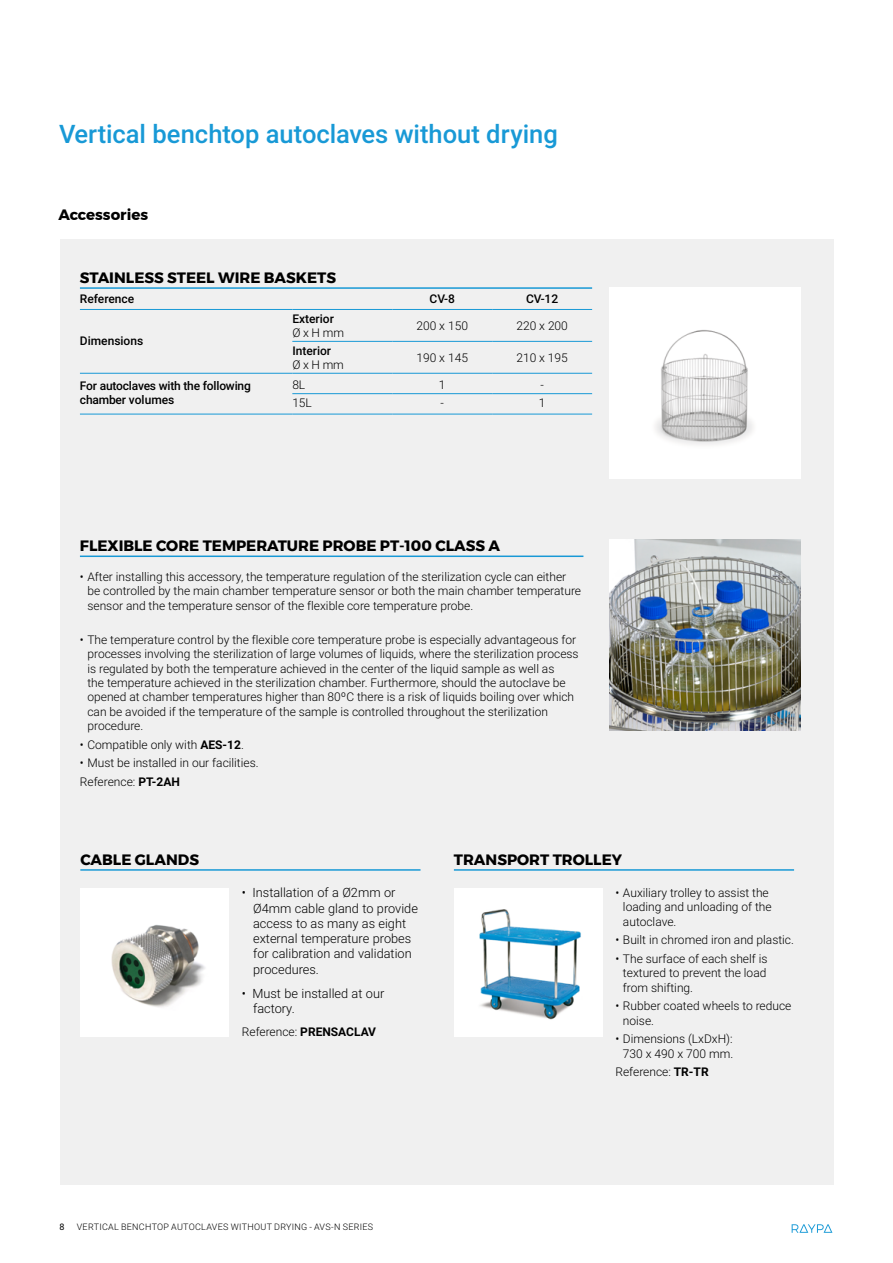
<style>
.page{position:relative;width:893px;height:1263px;background:#fff}
.page>*{position:absolute;margin:0;border:0;box-sizing:border-box;transform-origin:0 0}
.t1{font:500 25.5px "Roboto";color:#1899d6}
.t2{font:700 15px "Montserrat";color:#000}
.t3{font:300 12.75px/15.3px "Roboto";color:#000}
.t4{font:300 12px/14.4px "Roboto";color:#000}
.t5{font:500 12px/14.4px "Roboto";color:#000}
.t6{font:300 9px "Roboto";letter-spacing:.03em;color:#000}
.t7{font:9px "Roboto";color:#000}
.s1{font-weight:700}
</style>
<div class="page">
<svg style="left:792px;top:1224px;width:40px;height:9px"></svg>
<div style="left:60px;top:240px;width:773px;height:945px;background:#f0f0f0"></div>
<hr style="left:80px;top:287px;width:512px;height:2px;background:#1899d6">
<hr style="left:80px;top:309px;width:212px;height:1px;background:#1899d6">
<hr style="left:292px;top:309px;width:100px;height:1px;background:#1899d6">
<hr style="left:292px;top:341px;width:100px;height:1px;background:#1899d6">
<hr style="left:80px;top:373px;width:212px;height:1px;background:#1899d6">
<hr style="left:292px;top:373px;width:100px;height:1px;background:#1899d6">
<hr style="left:392px;top:373px;width:100px;height:1px;background:#1899d6">
<hr style="left:492px;top:373px;width:100px;height:1px;background:#1899d6">
<hr style="left:80px;top:414px;width:212px;height:1px;background:#1899d6">
<hr style="left:392px;top:309px;width:100px;height:1px;background:#1899d6">
<hr style="left:492px;top:309px;width:100px;height:1px;background:#1899d6">
<hr style="left:392px;top:341px;width:100px;height:1px;background:#1899d6">
<hr style="left:492px;top:341px;width:100px;height:1px;background:#1899d6">
<hr style="left:292px;top:393px;width:100px;height:1px;background:#1899d6">
<hr style="left:292px;top:414px;width:100px;height:1px;background:#1899d6">
<hr style="left:392px;top:393px;width:100px;height:1px;background:#1899d6">
<hr style="left:392px;top:414px;width:100px;height:1px;background:#1899d6">
<hr style="left:492px;top:393px;width:100px;height:1px;background:#1899d6">
<hr style="left:492px;top:414px;width:100px;height:1px;background:#1899d6">
<div style="left:609px;top:287px;width:192px;height:191px;background:#fff"></div>
<img style="left:655px;top:330px;width:98px;height:115px">
<hr style="left:454px;top:869px;width:340px;height:2px;background:#1899d6">
<div style="left:454px;top:888px;width:149px;height:148px;background:#fff"></div>
<img style="left:479px;top:909px;width:102px;height:111px">
<hr style="left:80px;top:869px;width:340px;height:2px;background:#1899d6">
<div style="left:80px;top:888px;width:149px;height:149px;background:#fff"></div>
<hr style="left:80px;top:555px;width:503px;height:2px;background:#1899d6">
<img style="left:609px;top:539px;width:192px;height:191px">
<img style="left:111px;top:925px;width:94px;height:83px">
<h1 class="t1" style="left:59px;top:116px;width:500px">Vertical benchtop autoclaves without drying</h1>
<p class="t2" style="left:59px;top:203px;width:91px">Accessories</p>
<p class="t2" style="left:80px;top:266px;width:258px">STAINLESS STEEL WIRE BASKETS</p>
<p class="t5" style="left:80px;top:291px;width:56px">Reference</p>
<p class="t5" style="left:429px;top:291px;width:27px">CV-8</p>
<p class="t5" style="left:526px;top:291px;width:34px">CV-12</p>
<p class="t5" style="left:80px;top:333px;width:65px">Dimensions</p>
<p class="t5" style="left:292px;top:311px;width:43px">Exterior</p>
<p class="t4" style="left:292px;top:325px;width:53px">Ø x H mm</p>
<p class="t4" style="left:416px;top:318px;width:53px">200 x 150</p>
<p class="t4" style="left:516px;top:318px;width:53px">220 x 200</p>
<p class="t5" style="left:292px;top:343px;width:40px">Interior</p>
<p class="t4" style="left:292px;top:357px;width:53px">Ø x H mm</p>
<p class="t4" style="left:416px;top:350px;width:53px">190 x 145</p>
<p class="t4" style="left:516px;top:350px;width:53px">210 x 195</p>
<p class="t5" style="left:80px;top:378px;width:172px">For autoclaves with the following chamber volumes</p>
<p class="t4" style="left:292px;top:377px;width:14px">8L</p>
<p class="t4" style="left:439px;top:377px;width:8px">1</p>
<p class="t4" style="left:540px;top:377px;width:5px">-</p>
<p class="t4" style="left:292px;top:395px;width:21px">15L</p>
<p class="t4" style="left:440px;top:395px;width:5px">-</p>
<p class="t4" style="left:539px;top:395px;width:8px">1</p>
<p class="t2" style="left:80px;top:534px;width:422px">FLEXIBLE CORE TEMPERATURE PROBE PT-100 CLASS A</p>
<p class="t4" style="left:87px;top:569px;width:495px;text-indent:-8px">• After installing this accessory, the temperature regulation of the sterilization cycle can either be controlled by the main chamber temperature sensor or both the main chamber temperature sensor and the temperature sensor of the flexible core temperature probe.</p>
<p class="t4" style="left:87px;top:632px;width:493px;text-indent:-8px">• The temperature control by the flexible core temperature probe is especially advantageous for processes involving the sterilization of large volumes of liquids, where the sterilization process is regulated by both the temperature achieved in the center of the liquid sample as well as<br>the temperature achieved in the sterilization chamber. Furthermore, should the autoclave be opened at chamber temperatures higher than 80ºC there is a risk of liquids boiling over which can be avoided if the temperature of the sample is controlled throughout the sterilization procedure.</p>
<p class="t4" style="left:80px;top:737px;width:165px">• Compatible only with <span class="s1">AES-12</span>.</p>
<p class="t4" style="left:80px;top:753px;width:180px;line-height:18.6px">• Must be installed in our facilities.<br>Reference: <span class="s1">PT-2AH</span></p>
<p class="t2" style="left:80px;top:847px;width:120px">CABLE GLANDS</p>
<p class="t3" style="left:253px;top:884px;width:166px;text-indent:-11px">• Installation of a Ø2mm or<br>Ø4mm cable gland to provide access to as many as eight external temperature probes for calibration and validation procedures.</p>
<p class="t3" style="left:253px;top:985px;width:133px;text-indent:-11px">• Must be installed at our factory.</p>
<p class="t4" style="left:242px;top:1024px;width:136px">Reference: <span class="s1">PRENSACLAV</span></p>
<p class="t2" style="left:454px;top:847px;width:170px">TRANSPORT TROLLEY</p>
<p class="t4" style="left:623px;top:885px;width:150px;text-indent:-8px">• Auxiliary trolley to assist the loading and unloading of the autoclave.</p>
<p class="t4" style="left:615px;top:932px;width:180px">• Built in chromed iron and plastic.</p>
<p class="t4" style="left:623px;top:951px;width:146px;text-align:justify;text-indent:-8px">• The surface of each shelf is textured to prevent the load from shifting.</p>
<p class="t4" style="left:623px;top:998px;width:170px;text-indent:-8px">• Rubber coated wheels to reduce noise.</p>
<p class="t4" style="left:615px;top:1031px;width:119px;text-align:right">• Dimensions (LxDxH):<br>730 x 490 x 700 mm.</p>
<p class="t4" style="left:615px;top:1064px;width:95px">Reference: <span class="s1">TR-TR</span></p>
<p class="t7" style="left:60px;top:1220px;width:7px">8</p>
<p class="t6" style="left:77px;top:1220px;width:298px">VERTICAL BENCHTOP AUTOCLAVES WITHOUT DRYING - AVS-N SERIES</p>
</div>
